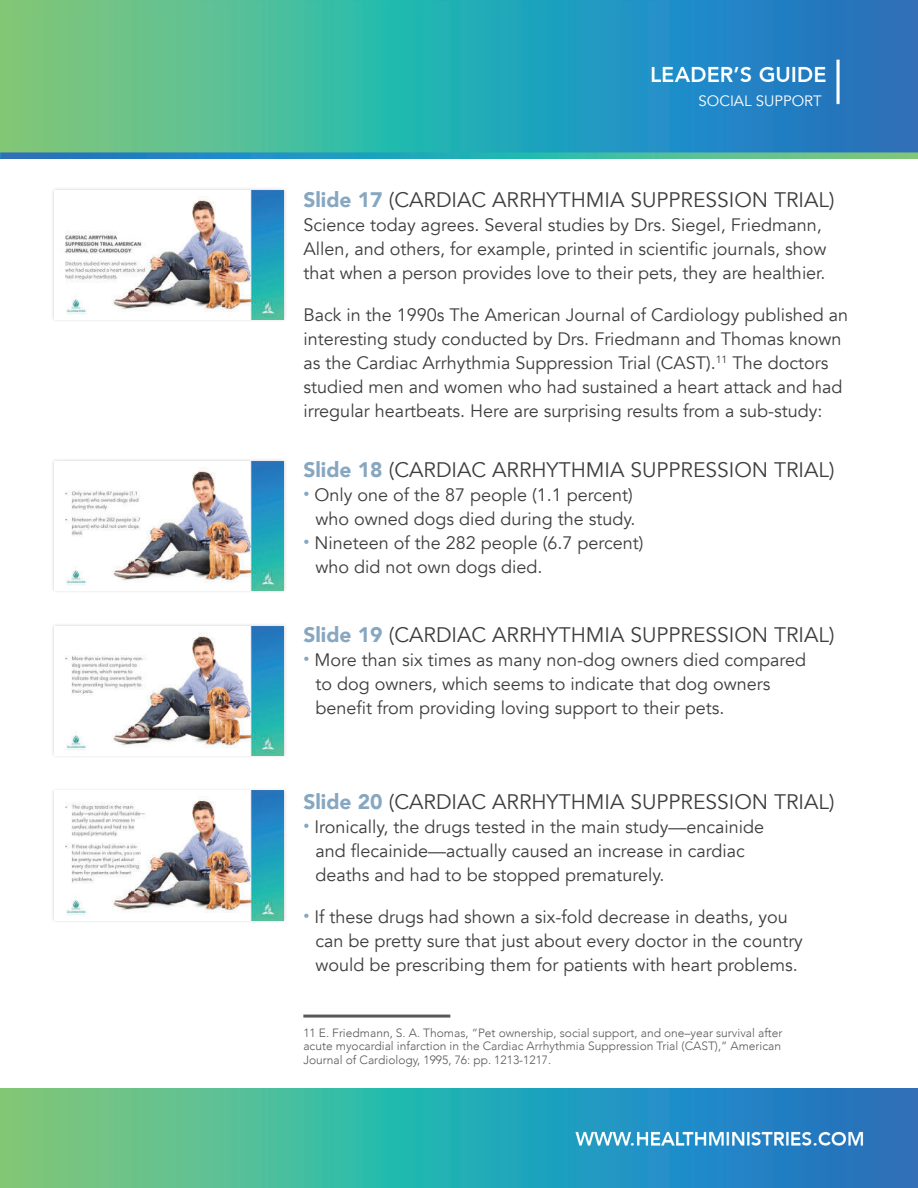
<style>
.page{position:relative;width:918px;height:1188px;background:#fff}
.page>*{position:absolute;margin:0;border:0;box-sizing:border-box;transform-origin:0 0}
.t1{font:21px "Avenir";color:#3e3e3f}
.t2{font:18px/24px "Avenir";color:#3e3e3f}
.t3{font:15px "Avenir";color:#fff}
.t4{font:300 12px/13.5px "Avenir";color:#57585a}
.s1{font-weight:900;color:#87a7c1}
</style>
<div class="page">
<img style="left:0;top:0;width:918px;height:158px">
<img style="left:0;top:1089px;width:918px;height:99px">
<div style="left:51px;top:187px;width:236px;height:136px;background:#f3f3f3"></div>
<img style="left:54px;top:190px;width:230px;height:129px">
<div style="left:51px;top:458px;width:236px;height:135px;background:#f3f3f3"></div>
<img style="left:54px;top:461px;width:230px;height:129px">
<div style="left:51px;top:623px;width:236px;height:135px;background:#f3f3f3"></div>
<img style="left:54px;top:626px;width:230px;height:129px">
<div style="left:51px;top:787px;width:236px;height:136px;background:#231f20;opacity:.2"></div>
<img style="left:54px;top:791px;width:230px;height:129px">
<hr style="left:303px;top:1015px;width:147px;height:3px;background:#57585a">
<p class="t3" style="left:699px;top:92px;width:125px">SOCIAL SUPPORT</p>
<p class="t1" style="left:303px;top:191px;width:533px"><span class="s1">Slide 17</span> (CARDIAC ARRHYTHMIA SUPPRESSION TRIAL)</p>
<p class="t2" style="left:303px;top:215px;width:525px">Science today agrees. Several studies by Drs. Siegel, Friedmann,<br>Allen, and others, for example, printed in scientific journals, show that when a person provides love to their pets, they are healthier.</p>
<p class="t2" style="left:303px;top:303px;width:546px">Back in the 1990s The American Journal of Cardiology published an interesting study conducted by Drs. Friedmann and Thomas known as the Cardiac Arrhythmia Suppression Trial (CAST).<sup>11</sup> The doctors studied men and women who had sustained a heart attack and had irregular heartbeats. Here are surprising results from a sub-study:</p>
<p class="t1" style="left:303px;top:461px;width:533px"><span class="s1">Slide 18</span> (CARDIAC ARRHYTHMIA SUPPRESSION TRIAL)</p>
<p class="t2" style="left:303px;top:485px;width:334px;text-align:right"><sup>•</sup> Only one of the 87 people (1.1 percent) who owned dogs died during the study.</p>
<p class="t2" style="left:315px;top:533px;width:330px;text-indent:-12px"><sup>•</sup> Nineteen of the 282 people (6.7 percent) who did not own dogs died.</p>
<p class="t1" style="left:303px;top:626px;width:533px"><span class="s1">Slide 19</span> (CARDIAC ARRHYTHMIA SUPPRESSION TRIAL)</p>
<p class="t2" style="left:315px;top:650px;width:492px;text-indent:-12px"><sup>•</sup> More than six times as many non-dog owners died compared to dog owners, which seems to indicate that dog owners benefit from providing loving support to their pets.</p>
<p class="t1" style="left:303px;top:792px;width:533px"><span class="s1">Slide 20</span> (CARDIAC ARRHYTHMIA SUPPRESSION TRIAL)</p>
<p class="t2" style="left:315px;top:816px;width:450px;text-indent:-12px"><sup>•</sup> Ironically, the drugs tested in the main study—encainide and flecainide—actually caused an increase in cardiac deaths and had to be stopped prematurely.</p>
<p class="t2" style="left:315px;top:906px;width:489px;text-indent:-12px"><sup>•</sup> If these drugs had shown a six-fold decrease in deaths, you can be pretty sure that just about every doctor in the country would be prescribing them for patients with heart problems.</p>
<p class="t4" style="left:303px;top:1027px;width:481px">11 E. Friedmann, S. A. Thomas, “Pet ownership, social support, and one–year survival after acute myocardial infarction in the Cardiac Arrhythmia Suppression Trial (CAST),” American<br>Journal of Cardiology, 1995, 76: pp. 1213-1217.</p>
</div>
